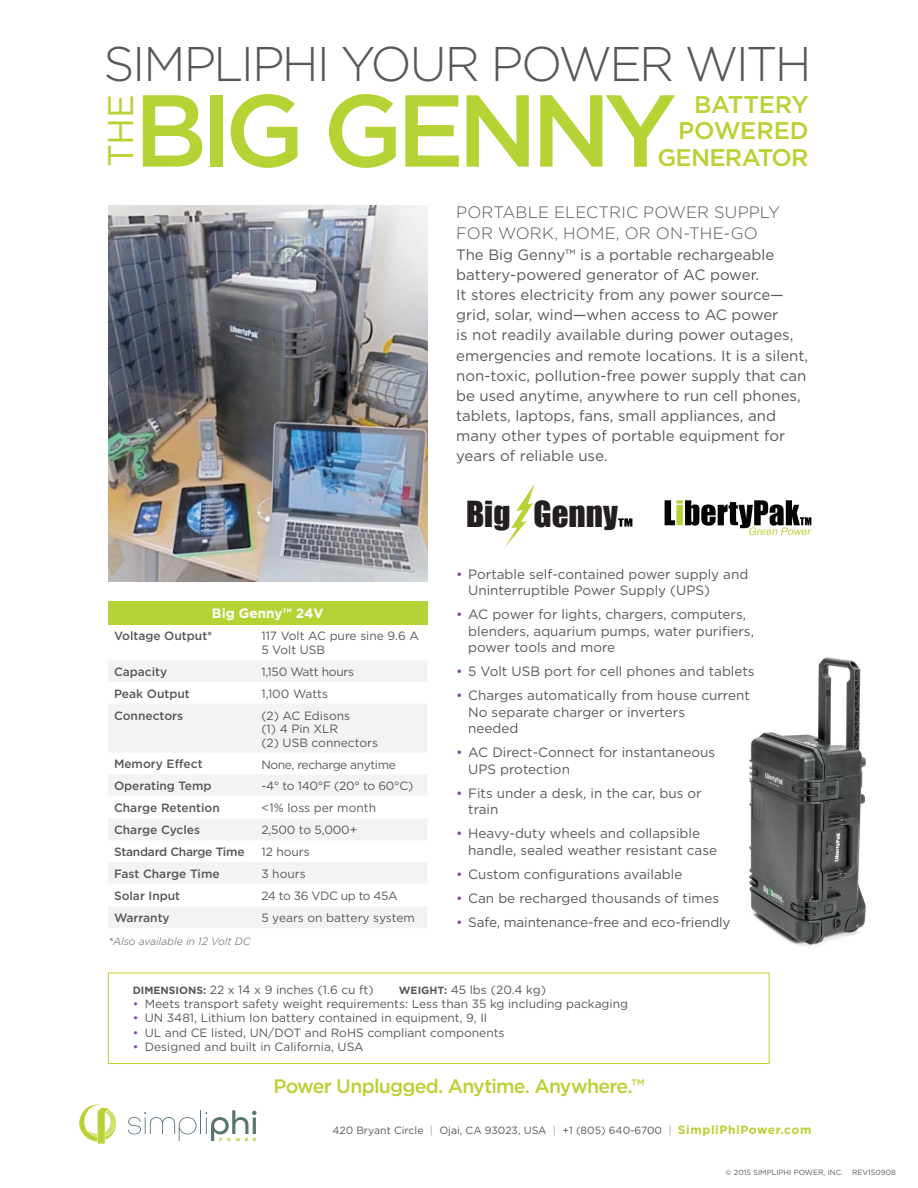
<style>
.page{position:relative;width:918px;height:1188px;background:#fff}
.page>*{position:absolute;margin:0;border:0;box-sizing:border-box;transform-origin:0 0}
.subhead2{font:500 102px "Gotham HTF";letter-spacing:-.07em;color:#b5d334}
.subhead2-2{font:300 48.6px "Gotham HTF";letter-spacing:-.055em;color:#57585a}
.subhead2-3{font:35.55px "Gotham HTF";color:#b5d334}
.t1{font:33px "Impact";color:#231f20}
.subhead2-4{font:500 24.15px/26.8px "Gotham HTF";letter-spacing:-.025em;color:#b5d334;text-align:right}
.bullet1{font:500 19.5px "Gotham HTF";letter-spacing:-.04em;color:#b5d334}
.subhead2-5{font:300 16.5px/21px "Gotham HTF";letter-spacing:.005em;color:#57585a}
.bullet1-2{font:15px/20.1px "Gotham HTF";color:#57585a}
.bullet1-3{font:13.5px/16.5px "Gotham HTF";color:#57585a}
.t2{font:700 13.5px "Gotham HTF";color:#fff}
.t3{font:12px/13.5px "Gotham HTF";color:#57585a}
.t4{font:500 12px "Gotham HTF";color:#57585a}
.t5{font:12px "Gotham HTF";letter-spacing:-.03em;color:#57585a}
.t6{font:12px "Gotham HTF";letter-spacing:-.02em;color:#57585a}
.t7{font:500 12px "Gotham HTF";letter-spacing:-.02em;color:#57585a}
.t8{font:10.5px "Gotham HTF";color:#57585a}
.t9{font:italic 300 10.5px "Gotham HTF";color:#57585a}
.t10{font:7.5px "Gotham HTF";color:#57585a}
.s1{font-size:12px}
.s2{color:#814b9d}
.s3{font-weight:700;font-size:10.5px}
.s4{color:#a8a9ad}
.s5{font-weight:700;font-size:12px;color:#b5d334}
</style>
<div class="page">
<img style="left:727px;top:657px;width:139px;height:316px">
<img style="left:108px;top:206px;width:320px;height:376px">
<svg style="left:504px;top:484px;width:31px;height:64px"></svg>
<svg style="left:618px;top:518px;width:14px;height:9px"></svg>
<svg style="left:665px;top:500px;width:146px;height:35px"></svg>
<div style="left:108px;top:973px;width:662px;height:91px;border:1px solid #b5d334"></div>
<svg style="left:128px;top:1110px;width:128px;height:31px"></svg>
<svg style="left:79px;top:1104px;width:37px;height:40px"></svg>
<div style="left:108px;top:601px;width:320px;height:23px;background:#b5d334"></div>
<svg style="left:108px;top:660px;width:319px;height:268px;fill:#f2f3f4"></svg>
<p class="subhead2-2" style="left:104px;top:37px;width:710px">SIMPLIPHI YOUR POWER WITH</p>
<p class="subhead2-3" style="left:101px;top:167px;width:74px;rotate:-90deg">THE</p>
<p class="subhead2" style="left:134px;top:73px;width:545px">BIG GENNY</p>
<p class="subhead2-4" style="left:657px;top:90px;width:153px">BATTERY<br>POWERED<br>GENERATOR</p>
<p class="subhead2-5" style="left:456px;top:202px;width:325px">PORTABLE ELECTRIC POWER SUPPLY<br>FOR WORK, HOME, OR ON-THE-GO</p>
<p class="bullet1-2" style="left:456px;top:244px;width:354px">The Big Genny™ is a portable rechargeable battery-powered generator of AC power.<br>It stores electricity from any power source— grid, solar, wind—when access to AC power<br>is not readily available during power outages, emergencies and remote locations. It is a silent, non-toxic, pollution-free power supply that can be used anytime, anywhere to run cell phones, tablets, laptops, fans, small appliances, and many other types of portable equipment for years of reliable use.</p>
<p class="t2" style="left:212px;top:606px;width:113px">Big Genny™ 24V</p>
<p class="t4" style="left:114px;top:629px;width:100px">Voltage Output*</p>
<p class="t3" style="left:261px;top:629px;width:159px">117 Volt AC pure sine 9.6 A<br>5 Volt USB</p>
<p class="t4" style="left:114px;top:665px;width:55px">Capacity</p>
<p class="t6" style="left:261px;top:665px;width:94px">1,150 Watt hours</p>
<p class="t4" style="left:114px;top:686px;width:77px">Peak Output</p>
<p class="t3" style="left:261px;top:686px;width:68px">1,100 Watts</p>
<p class="t4" style="left:114px;top:708px;width:71px">Connectors</p>
<p class="t3" style="left:261px;top:708px;width:118px">(2) AC Edisons<br>(1) 4 Pin XLR<br>(2) USB connectors</p>
<p class="t4" style="left:114px;top:757px;width:90px">Memory Effect</p>
<p class="t5" style="left:261px;top:758px;width:136px">None, recharge anytime</p>
<p class="t4" style="left:114px;top:779px;width:99px">Operating Temp</p>
<p class="t6" style="left:261px;top:780px;width:153px">-4° to 140°F (20° to 60°C)</p>
<p class="t4" style="left:114px;top:801px;width:107px">Charge Retention</p>
<p class="t3" style="left:261px;top:801px;width:116px">&lt;1% loss per month</p>
<p class="t4" style="left:114px;top:823px;width:88px">Charge Cycles</p>
<p class="t3" style="left:261px;top:823px;width:98px">2,500 to 5,000+</p>
<p class="t7" style="left:114px;top:845px;width:132px">Standard Charge Time</p>
<p class="t3" style="left:261px;top:845px;width:50px">12 hours</p>
<p class="t4" style="left:114px;top:867px;width:107px">Fast Charge Time</p>
<p class="t3" style="left:261px;top:867px;width:46px">3 hours</p>
<p class="t4" style="left:114px;top:889px;width:68px">Solar Input</p>
<p class="t5" style="left:261px;top:889px;width:138px">24 to 36 VDC up to 45A</p>
<p class="t4" style="left:114px;top:911px;width:57px">Warranty</p>
<p class="t3" style="left:261px;top:911px;width:155px">5 years on battery system</p>
<p class="t9" style="left:108px;top:936px;width:144px"><span class="s1">*</span>Also available in 12 Volt DC</p>
<p class="t1" style="left:466px;top:488px;width:153px">Big Genny</p>
<p class="bullet1-3" style="left:468px;top:565px;width:282px;text-indent:-12px"><span class="s2">•</span> Portable self-contained power supply and<br>Uninterruptible Power Supply (UPS)</p>
<p class="bullet1-3" style="left:468px;top:606px;width:287px;text-indent:-12px"><span class="s2">•</span> AC power for lights, chargers, computers, blenders, aquarium pumps, water purifiers, power tools and more</p>
<p class="bullet1-3" style="left:456px;top:663px;width:300px"><span class="s2">•</span> 5 Volt USB port for cell phones and tablets</p>
<p class="bullet1-3" style="left:468px;top:687px;width:283px;text-indent:-12px"><span class="s2">•</span> Charges automatically from house current<br>No separate charger or inverters<br>needed</p>
<p class="bullet1-3" style="left:468px;top:744px;width:248px;text-indent:-12px"><span class="s2">•</span> AC Direct-Connect for instantaneous<br>UPS protection</p>
<p class="bullet1-3" style="left:468px;top:784px;width:235px;text-indent:-12px"><span class="s2">•</span> Fits under a desk, in the car, bus or train</p>
<p class="bullet1-3" style="left:468px;top:825px;width:250px;text-indent:-12px"><span class="s2">•</span> Heavy-duty wheels and collapsible handle, sealed weather resistant case</p>
<p class="bullet1-3" style="left:456px;top:865px;width:228px"><span class="s2">•</span> Custom configurations available</p>
<p class="bullet1-3" style="left:456px;top:889px;width:264px"><span class="s2">•</span> Can be recharged thousands of times</p>
<p class="bullet1-3" style="left:456px;top:913px;width:276px"><span class="s2">•</span> Safe, maintenance-free and eco-friendly</p>
<p class="t3" style="left:133px;top:982px;width:242px"><span class="s3">DIMENSIONS:</span> 22 x 14 x 9 inches (1.6 cu ft)</p>
<p class="t3" style="left:399px;top:982px;width:149px"><span class="s3">WEIGHT:</span> 45 lbs (20.4 kg)</p>
<p class="t3" style="left:133px;top:997px;width:497px"><span class="s2">•</span> Meets transport safety weight requirements: Less than 35 kg including packaging</p>
<p class="t3" style="left:133px;top:1011px;width:356px"><span class="s2">•</span> UN 3481, Lithium Ion battery contained in equipment, 9, II</p>
<p class="t3" style="left:133px;top:1026px;width:373px"><span class="s2">•</span> UL and CE listed, UN/DOT and RoHS compliant components</p>
<p class="t3" style="left:133px;top:1040px;width:232px"><span class="s2">•</span> Designed and built in California, USA</p>
<p class="bullet1" style="left:274px;top:1075px;width:372px">Power Unplugged. Anytime. Anywhere.™</p>
<p class="t8" style="left:332px;top:1124px;width:481px">420 Bryant Circle <span class="s4">|</span> Ojai, CA 93023, USA <span class="s4">|</span> +1 (805) 640-6700 <span class="s4">|</span> <span class="s5">SimpliPhiPower.com</span></p>
<p class="t10" style="left:725px;top:1168px;width:172px">© 2015 SIMPLIPHI POWER, INC. REV150908</p>
</div>
